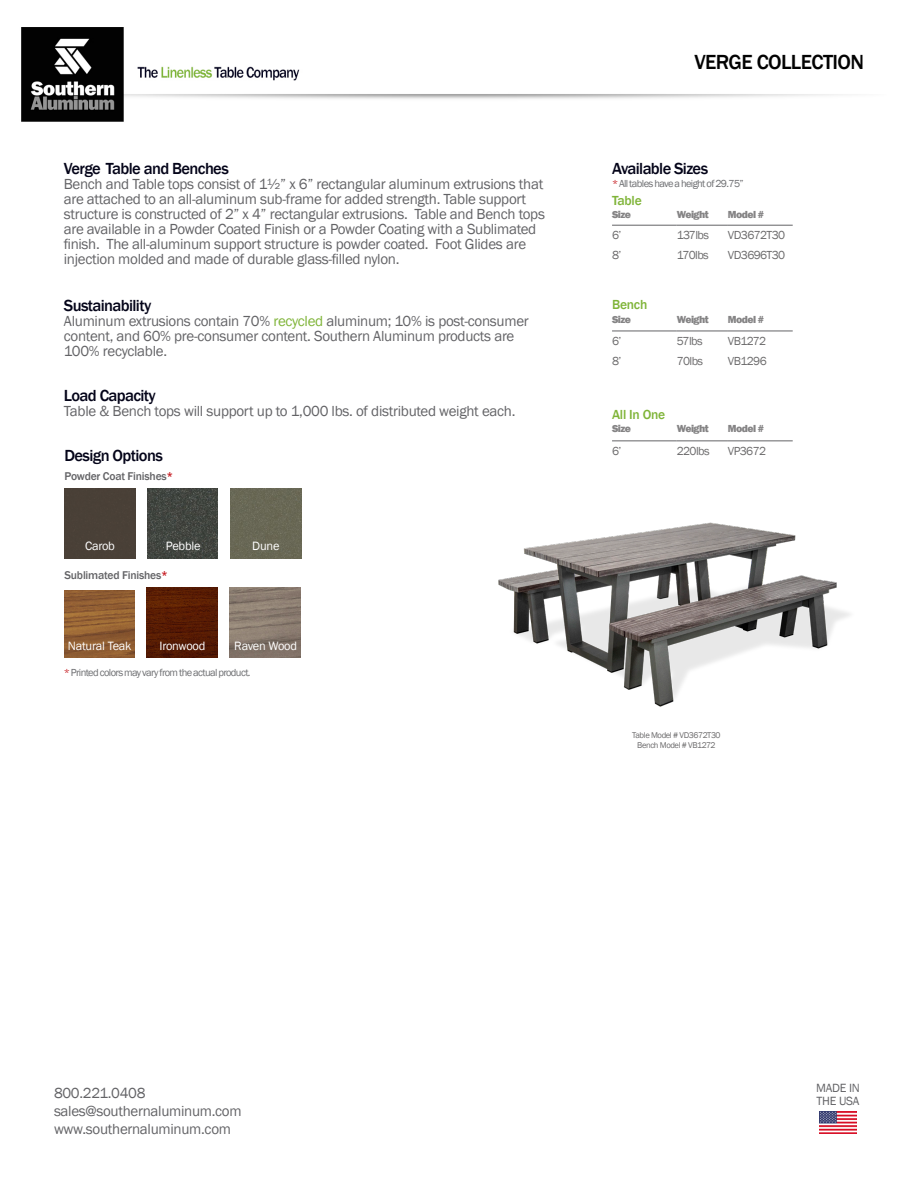
<style>
.page{position:relative;width:918px;height:1188px;background:#fff}
.page>*{position:absolute;margin:0;border:0;box-sizing:border-box;transform-origin:0 0}
.t1{font:500 21px "Franklin Gothic";letter-spacing:-.03em;color:#020202}
.t2{font:500 16.5px "Franklin Gothic";letter-spacing:-.04em;color:#040419}
.t3{font:15px/15px "Franklin Gothic";letter-spacing:-.02em;color:#636366}
.t4{font:500 13.5px "Franklin Gothic";letter-spacing:-.02em;color:#7fb438}
.t5{font:12.45px "Franklin Gothic";letter-spacing:-.02em;color:#fff}
.t6{font:12.3px/12.5px "Franklin Gothic";letter-spacing:-.02em;color:#636366}
.t7{font:12px "Franklin Gothic";letter-spacing:-.05em;color:#6c6b6c}
.t8{font:500 11.55px "Franklin Gothic";letter-spacing:-.02em;color:#636366}
.t9{font:10.5px "Franklin Gothic";letter-spacing:-.06em;color:#6c6d70}
.t10{font:800 10.5px "Franklin Gothic";letter-spacing:-.05em;color:#858485}
.t11{font:8.55px "Franklin Gothic";letter-spacing:-.05em;color:#6c6b6c}
.s1{color:#7fb438}
.s2{color:#c61c22}
</style>
<div class="page">
<img style="left:21px;top:27px;width:822px;height:95px">
<img style="left:820px;top:1111px;width:37px;height:23px">
<img style="left:498px;top:522px;width:352px;height:185px">
<hr style="left:612px;top:225px;width:65px;height:1px;background:#636366">
<hr style="left:677px;top:225px;width:51px;height:1px;background:#636366">
<hr style="left:728px;top:225px;width:65px;height:1px;background:#636366">
<hr style="left:612px;top:331px;width:65px;height:1px;background:#636366">
<hr style="left:677px;top:331px;width:51px;height:1px;background:#636366">
<hr style="left:728px;top:331px;width:65px;height:1px;background:#636366">
<hr style="left:612px;top:441px;width:65px;height:1px;background:#636366">
<hr style="left:677px;top:441px;width:51px;height:1px;background:#636366">
<hr style="left:728px;top:441px;width:65px;height:1px;background:#636366">
<div style="left:64px;top:489px;width:71px;height:69px;background:#494037"></div>
<img style="left:147px;top:588px;width:71px;height:69px">
<img style="left:147px;top:489px;width:71px;height:69px">
<img style="left:230px;top:588px;width:70px;height:69px">
<img style="left:65px;top:590px;width:69px;height:67px">
<div style="left:230px;top:489px;width:71px;height:69px;background:#696855"></div>
<p class="t2" style="left:64px;top:158px;width:167px">Verge Table and Benches</p>
<p class="t3" style="left:64px;top:177px;width:483px">Bench and Table tops consist of 1½” x 6” rectangular aluminum extrusions that are attached to an all-aluminum sub-frame for added strength. Table support structure is constructed of 2” x 4” rectangular extrusions. Table and Bench tops are available in a Powder Coated Finish or a Powder Coating with a Sublimated finish. The all-aluminum support structure is powder coated. Foot Glides are injection molded and made of durable glass-filled nylon.</p>
<p class="t2" style="left:64px;top:295px;width:89px">Sustainability</p>
<p class="t3" style="left:64px;top:314px;width:466px">Aluminum extrusions contain 70% <span class="s1">recycled</span> aluminum; 10% is post-consumer content, and 60% pre-consumer content. Southern Aluminum products are<br>100% recyclable.</p>
<p class="t2" style="left:64px;top:385px;width:93px">Load Capacity</p>
<p class="t3" style="left:64px;top:404px;width:453px">Table &amp; Bench tops will support up to 1,000 lbs. of distributed weight each.</p>
<p class="t2" style="left:64px;top:445px;width:100px">Design Options</p>
<p class="t8" style="left:65px;top:469px;width:110px">Powder Coat Finishes<span class="s2">*</span></p>
<p class="t5" style="left:85px;top:538px;width:31px">Carob</p>
<p class="t5" style="left:166px;top:538px;width:36px">Pebble</p>
<p class="t8" style="left:65px;top:568px;width:105px">Sublimated Finishes<span class="s2">*</span></p>
<p class="t5" style="left:68px;top:638px;width:65px">Natural Teak</p>
<p class="t5" style="left:160px;top:638px;width:47px">Ironwood</p>
<p class="t5" style="left:252px;top:538px;width:29px">Dune</p>
<p class="t5" style="left:234px;top:638px;width:64px">Raven Wood</p>
<p class="t9" style="left:64px;top:666px;width:188px"><span class="s2">*</span> Printed colors may vary from the actual product.</p>
<p class="t1" style="left:695px;top:49px;width:171px">VERGE COLLECTION</p>
<p class="t2" style="left:612px;top:158px;width:98px">Available Sizes</p>
<p class="t9" style="left:612px;top:177px;width:133px"><span class="s2">*</span> All tables have a height of 29.75”</p>
<p class="t4" style="left:612px;top:192px;width:31px">Table</p>
<p class="t10" style="left:612px;top:207px;width:21px">Size</p>
<p class="t10" style="left:677px;top:207px;width:33px">Weight</p>
<p class="t10" style="left:728px;top:207px;width:38px">Model #</p>
<p class="t7" style="left:612px;top:228px;width:11px">6’</p>
<p class="t7" style="left:677px;top:228px;width:34px">137lbs</p>
<p class="t7" style="left:728px;top:228px;width:59px">VD3672T30</p>
<p class="t7" style="left:612px;top:247px;width:11px">8’</p>
<p class="t7" style="left:677px;top:247px;width:34px">170lbs</p>
<p class="t7" style="left:728px;top:247px;width:59px">VD3696T30</p>
<p class="t4" style="left:612px;top:296px;width:37px">Bench</p>
<p class="t10" style="left:612px;top:313px;width:21px">Size</p>
<p class="t10" style="left:677px;top:313px;width:33px">Weight</p>
<p class="t10" style="left:728px;top:313px;width:38px">Model #</p>
<p class="t7" style="left:612px;top:333px;width:11px">6’</p>
<p class="t7" style="left:677px;top:333px;width:27px">57lbs</p>
<p class="t7" style="left:728px;top:333px;width:40px">VB1272</p>
<p class="t7" style="left:612px;top:353px;width:11px">8’</p>
<p class="t7" style="left:677px;top:353px;width:28px">70lbs</p>
<p class="t7" style="left:728px;top:353px;width:40px">VB1296</p>
<p class="t4" style="left:612px;top:406px;width:55px">All In One</p>
<p class="t10" style="left:612px;top:422px;width:21px">Size</p>
<p class="t10" style="left:677px;top:422px;width:33px">Weight</p>
<p class="t10" style="left:728px;top:422px;width:38px">Model #</p>
<p class="t7" style="left:612px;top:443px;width:11px">6’</p>
<p class="t7" style="left:677px;top:443px;width:34px">220lbs</p>
<p class="t7" style="left:728px;top:443px;width:40px">VP3672</p>
<p class="t11" style="left:632px;top:730px;width:90px">Table Model # VD3672T30</p>
<p class="t11" style="left:637px;top:740px;width:80px">Bench Model # VB1272</p>
<p class="t3" style="left:54px;top:1084px;width:189px;line-height:18px">800.221.0408 sales@southernaluminum.com www.southernaluminum.com</p>
<p class="t6" style="left:816px;top:1082px;width:45px">MADE IN<br>THE USA</p>
</div>
